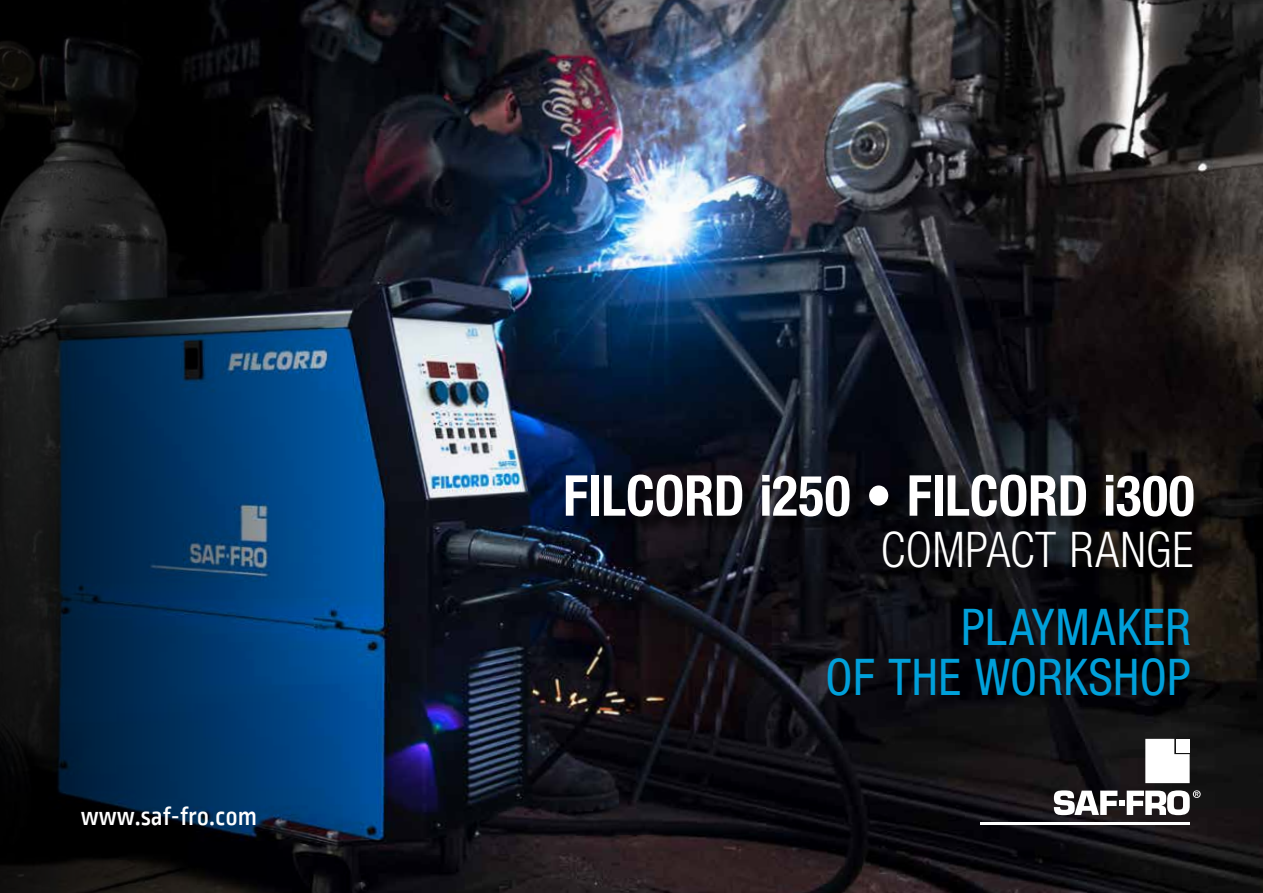
<style>
.page{position:relative;width:1263px;height:893px;background:#fff}
.page>*{position:absolute;margin:0;border:0;box-sizing:border-box;transform-origin:0 0}
.t1{font:700 condensed 56.4px "Helvetica Neue LT Std";letter-spacing:-.005em;color:#fff;scale:.95 1}
.t2{font:condensed 50.7px/49.2px "Helvetica Neue LT Std";letter-spacing:.01em;color:#00a0da;text-align:right;scale:.96 1}
.t3{font:300 condensed 49.2px "Helvetica Neue LT Std";letter-spacing:.01em;color:#fff;scale:.96 1}
.t4{font:500 27px "Ropa Sans PTT";color:#fff}
</style>
<div class="page">
<img style="left:366px;top:0;width:897px;height:893px">
<svg style="left:0;top:0;width:366px;height:893px;background:#09223a"></svg>
<div style="left:568px;top:477px;width:644px;height:58px;background:#000;opacity:.75"></div>
<div style="left:886px;top:534px;width:324px;height:52px;background:#000;opacity:.75"></div>
<hr style="left:981px;top:822px;width:209px;height:3px;background:#fff">
<svg style="left:1145px;top:739px;width:45px;height:44px"></svg>
<div style="left:1176px;top:739px;width:14px;height:13px;background:#fff"></div>
<svg style="left:1054px;top:790px;width:147px;height:25px"></svg>
<p class="t4" style="left:81px;top:801px;width:178px">www.saf-fro.com</p>
<p class="t1" style="left:563px;top:461px;width:666px">FILCORD i250 • FILCORD i300</p>
<p class="t3" style="left:881px;top:521px;width:327px">COMPACT RANGE</p>
<p class="t2" style="left:825px;top:602px;width:382px">PLAYMAKER<br>OF THE WORKSHOP</p>
</div>
